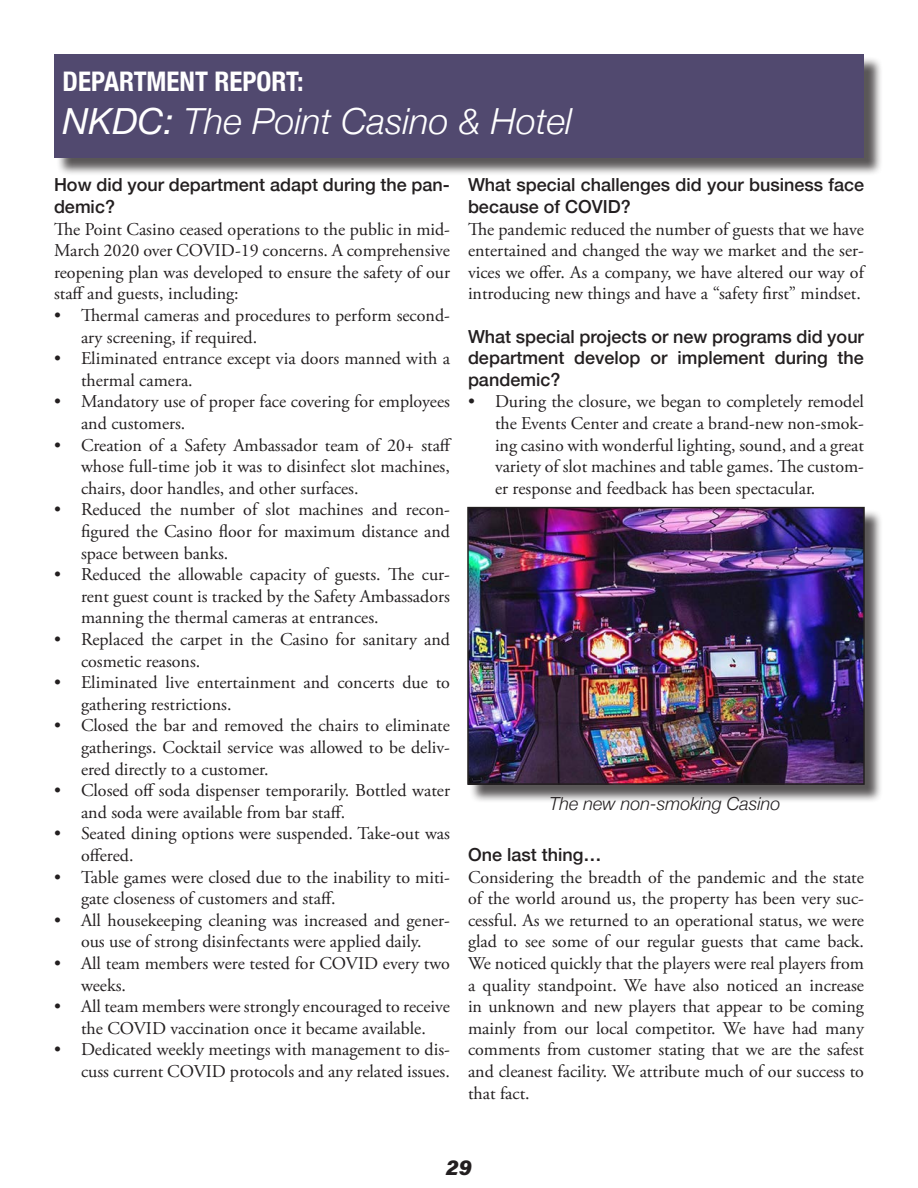
<style>
.page{position:relative;width:918px;height:1188px;background:#fff}
.page>*{position:absolute;margin:0;border:0;box-sizing:border-box;transform-origin:0 0}
.t1{font:italic 300 36px "Helvetica Neue";color:#fff}
.t2{font:700 condensed 27px "Helvetica Neue";color:#fff}
.t3{font:21px "Acumin Variable Concept";color:#231f20}
.t4{font:18px/21.6px "Adobe Garamond Pro";color:#231f20}
.t5{font:500 18px/21.6px "Helvetica Neue";color:#231f20}
.t6{font:italic 300 18px "Helvetica Neue";color:#231f20}
.s1{font-weight:400}
</style>
<div class="page">
<hr style="left:0;top:1134px;width:1px;height:54px;background:#10133b">
<div style="left:56px;top:56px;width:827px;height:121px;background:#231f20;opacity:.75"></div>
<div style="left:54px;top:54px;width:810px;height:104px;background:#51496f"></div>
<div style="left:470px;top:509px;width:414px;height:294px;background:#231f20;opacity:.75"></div>
<img style="left:470px;top:510px;width:392px;height:272px">
<div style="left:467px;top:507px;width:398px;height:278px;border:2px solid #231f20"></div>
<p class="t2" style="left:63px;top:59px;width:242px">DEPARTMENT REPORT:</p>
<p class="t1" style="left:63px;top:93px;width:511px"><span class="s1">NKDC:</span> The Point Casino &amp; Hotel</p>
<p class="t5" style="left:54px;top:173px;width:397px">How did your department adapt during the pan&shy;demic?</p>
<p class="t4" style="left:54px;top:219px;width:398px;text-align:justify">The Point Casino ceased operations to the public in mid-March 2020 over COVID-19 concerns. A comprehensive reopening plan was developed to ensure the safety of our staff and guests, including:</p>
<p class="t4" style="left:81px;top:305px;width:370px;text-indent:-27px">• Thermal cameras and procedures to perform second&shy;ary screening, if required.</p>
<p class="t4" style="left:81px;top:348px;width:370px;text-indent:-27px">• Eliminated entrance except via doors manned with a thermal camera.</p>
<p class="t4" style="left:81px;top:392px;width:370px;text-indent:-27px">• Mandatory use of proper face covering for employees and customers.</p>
<p class="t4" style="left:81px;top:435px;width:373px;text-align:justify;text-indent:-27px">• Creation of a Safety Ambassador team of 20+ staff whose full-time job it was to disinfect slot machines, chairs, door handles, and other surfaces.</p>
<p class="t4" style="left:81px;top:500px;width:371px;text-align:justify;text-indent:-27px">• Reduced the number of slot machines and recon&shy;figured the Casino floor for maximum distance and space between banks.</p>
<p class="t4" style="left:81px;top:564px;width:371px;text-align:justify;text-indent:-27px">• Reduced the allowable capacity of guests. The cur&shy;rent guest count is tracked by the Safety Ambassadors manning the thermal cameras at entrances.</p>
<p class="t4" style="left:81px;top:629px;width:371px;text-indent:-27px">• Replaced the carpet in the Casino for sanitary and cosmetic reasons.</p>
<p class="t4" style="left:81px;top:672px;width:370px;text-indent:-27px">• Eliminated live entertainment and concerts due to gathering restrictions.</p>
<p class="t4" style="left:81px;top:716px;width:370px;text-align:justify;text-indent:-27px">• Closed the bar and removed the chairs to eliminate gatherings. Cocktail service was allowed to be deliv&shy;ered directly to a customer.</p>
<p class="t4" style="left:81px;top:780px;width:371px;text-indent:-27px">• Closed off soda dispenser temporarily. Bottled water and soda were available from bar staff.</p>
<p class="t4" style="left:81px;top:824px;width:370px;text-indent:-27px">• Seated dining options were suspended. Take-out was offered.</p>
<p class="t4" style="left:81px;top:867px;width:370px;text-indent:-27px">• Table games were closed due to the inability to miti&shy;gate closeness of customers and staff.</p>
<p class="t4" style="left:54px;top:910px;width:397px;text-align:center">• All housekeeping cleaning was increased and gener&shy;ous use of strong disinfectants were applied daily.</p>
<p class="t4" style="left:81px;top:953px;width:371px;text-indent:-27px">• All team members were tested for COVID every two weeks.</p>
<p class="t4" style="left:54px;top:996px;width:397px;text-align:center">• All team members were strongly encouraged to receive the COVID vaccination once it became available.</p>
<p class="t4" style="left:54px;top:1040px;width:397px;text-align:right">• Dedicated weekly meetings with management to dis&shy;cuss current COVID protocols and any related issues.</p>
<p class="t5" style="left:468px;top:173px;width:398px">What special challenges did your business face because of COVID?</p>
<p class="t4" style="left:468px;top:219px;width:398px;text-align:justify">The pandemic reduced the number of guests that we have entertained and changed the way we market and the ser&shy;vices we offer. As a company, we have altered our way of introducing new things and have a “safety first” mindset.</p>
<p class="t5" style="left:468px;top:324px;width:398px;text-align:justify">What special projects or new programs did your department develop or implement during the pandemic?</p>
<p class="t4" style="left:495px;top:392px;width:371px;text-align:justify;text-indent:-27px">• During the closure, we began to completely remodel the Events Center and create a brand-new non-smok&shy;ing casino with wonderful lighting, sound, and a great variety of slot machines and table games. The custom&shy;er response and feedback has been spectacular.</p>
<p class="t6" style="left:549px;top:789px;width:233px">The new non-smoking Casino</p>
<p class="t5" style="left:468px;top:842px;width:135px">One last thing…</p>
<p class="t4" style="left:468px;top:867px;width:398px;text-align:justify">Considering the breadth of the pandemic and the state of the world around us, the property has been very suc&shy;cessful. As we returned to an operational status, we were glad to see some of our regular guests that came back.<br>We noticed quickly that the players were real players from a quality standpoint. We have also noticed an increase in unknown and new players that appear to be coming mainly from our local competitor. We have had many comments from customer stating that we are the safest and cleanest facility. We attribute much of our success to that fact.</p>
<p class="t3" style="left:446px;top:1153px;width:27px">29</p>
</div>
